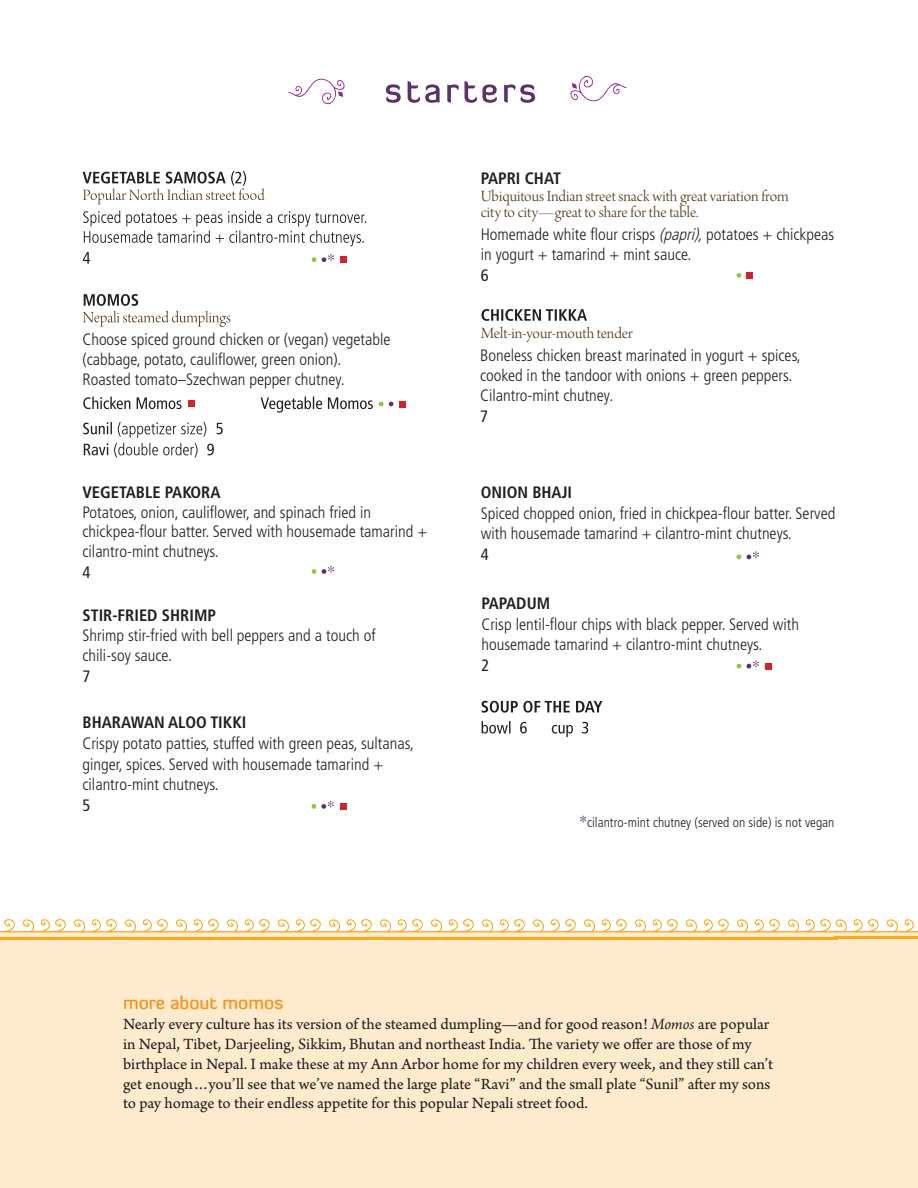
<style>
.page{position:relative;width:918px;height:1188px;background:#fff}
.page>*{position:absolute;margin:0;border:0;box-sizing:border-box;transform-origin:0 0}
.t1{font:500 18px "Diavlo";color:#f7931d}
.t2{font:300 condensed 16.5px/19.8px "Frutiger";color:#231f20}
.t3{font:16.5px/19.8px "Arno Pro Sm Text";letter-spacing:-.005em;color:#231f20}
.t4{font:16.5px/16.5px "Arno Pro Light Display";color:#4f3515}
.t5{font:700 condensed 16.5px "Frutiger";color:#231f20}
.t6{font:condensed 16.5px "Frutiger";color:#231f20}
.t7{font:300 condensed 13.5px "Frutiger";color:#231f20}
.s1{font-style:italic}
.s2{font-family:"Times";font-weight:400;font-stretch:normal;font-size:16.5px;color:#5c316a}
.s3{font-family:"Arno Pro";font-style:italic}
</style>
<div class="page">
<div style="left:0;top:932px;width:918px;height:256px;background:#feebcd"></div>
<svg style="left:386px;top:81px;width:149px;height:22px"></svg>
<svg style="left:83px;top:422px;width:140px;height:36px"></svg>
<svg style="left:83px;top:294px;width:147px;height:33px"></svg>
<svg style="left:83px;top:252px;width:7px;height:12px"></svg>
<svg style="left:83px;top:211px;width:283px;height:35px"></svg>
<svg style="left:83px;top:171px;width:182px;height:33px"></svg>
<svg style="left:482px;top:721px;width:106px;height:16px"></svg>
<svg style="left:482px;top:701px;width:120px;height:12px"></svg>
<svg style="left:482px;top:309px;width:105px;height:12px"></svg>
<svg style="left:340px;top:257px;width:6px;height:6px"></svg>
<svg style="left:322px;top:254px;width:12px;height:8px"></svg>
<svg style="left:312px;top:257px;width:4px;height:5px"></svg>
<svg style="left:399px;top:401px;width:6px;height:6px"></svg>
<svg style="left:379px;top:402px;width:14px;height:4px"></svg>
<svg style="left:322px;top:566px;width:12px;height:8px"></svg>
<svg style="left:312px;top:569px;width:4px;height:5px"></svg>
<svg style="left:747px;top:273px;width:6px;height:6px"></svg>
<svg style="left:737px;top:273px;width:4px;height:5px"></svg>
<svg style="left:340px;top:804px;width:6px;height:6px"></svg>
<svg style="left:312px;top:801px;width:22px;height:8px"></svg>
<svg style="left:747px;top:551px;width:12px;height:8px"></svg>
<svg style="left:737px;top:555px;width:4px;height:4px"></svg>
<svg style="left:765px;top:663px;width:6px;height:6px"></svg>
<svg style="left:747px;top:660px;width:12px;height:8px"></svg>
<svg style="left:737px;top:664px;width:4px;height:4px"></svg>
<svg style="left:288px;top:79px;width:57px;height:25px"></svg>
<svg style="left:570px;top:76px;width:57px;height:25px"></svg>
<svg style="left:83px;top:397px;width:290px;height:16px"></svg>
<hr style="left:835px;top:937px;width:83px;height:2px;background:#f9a91b">
<hr style="left:0;top:937px;width:838px;height:2px;background:#f9a91b">
<svg style="left:0;top:919px;width:918px;height:13px"></svg>
<p class="t2" style="left:82px;top:330px;width:310px">Choose spiced ground chicken or (vegan) vegetable (cabbage, potato, cauliflower, green onion).<br>Roasted tomato–Szechwan pepper chutney.</p>
<p class="t5" style="left:82px;top:482px;width:140px">VEGETABLE PAKORA</p>
<p class="t2" style="left:82px;top:502px;width:346px">Potatoes, onion, cauliflower, and spinach fried in chickpea-flour batter. Served with housemade tamarind + cilantro-mint chutneys.</p>
<p class="t6" style="left:82px;top:563px;width:9px">4</p>
<p class="t5" style="left:83px;top:606px;width:135px">STIR-FRIED SHRIMP</p>
<p class="t2" style="left:83px;top:626px;width:295px">Shrimp stir-fried with bell peppers and a touch of chili-soy sauce.</p>
<p class="t6" style="left:83px;top:667px;width:9px">7</p>
<p class="t5" style="left:83px;top:712px;width:165px">BHARAWAN ALOO TIKKI</p>
<p class="t2" style="left:83px;top:733px;width:333px;line-height:20.4px">Crispy potato patties, stuffed with green peas, sultanas, ginger, spices. Served with housemade tamarind + cilantro-mint chutneys.</p>
<p class="t6" style="left:83px;top:795px;width:9px">5</p>
<p class="t5" style="left:481px;top:169px;width:82px">PAPRI CHAT</p>
<p class="t4" style="left:481px;top:189px;width:310px">Ubiquitous Indian street snack with great variation from city to city—great to share for the table.</p>
<p class="t2" style="left:481px;top:225px;width:355px">Homemade white flour crisps <span class="s1">(papri),</span>potatoes + chickpeas in yogurt + tamarind + mint sauce.</p>
<p class="t6" style="left:481px;top:266px;width:9px">6</p>
<p class="t4" style="left:481px;top:326px;width:154px">Melt-in-your-mouth tender</p>
<p class="t2" style="left:480px;top:346px;width:322px">Boneless chicken breast marinated in yogurt + spices, cooked in the tandoor with onions + green peppers.<br>Cilantro-mint chutney.</p>
<p class="t6" style="left:480px;top:406px;width:9px">7</p>
<p class="t5" style="left:481px;top:483px;width:93px">ONION BHAJI</p>
<p class="t2" style="left:481px;top:504px;width:356px">Spiced chopped onion, fried in chickpea-flour batter. Served with housemade tamarind + cilantro-mint chutneys.</p>
<p class="t6" style="left:481px;top:545px;width:9px">4</p>
<p class="t5" style="left:482px;top:594px;width:70px">PAPADUM</p>
<p class="t2" style="left:482px;top:615px;width:319px">Crisp lentil-flour chips with black pepper. Served with housemade tamarind + cilantro-mint chutneys.</p>
<p class="t6" style="left:482px;top:656px;width:9px">2</p>
<p class="t7" style="left:579px;top:815px;width:257px"><span class="s2">*</span>cilantro-mint chutney (served on side) is not vegan</p>
<p class="t1" style="left:123px;top:992px;width:162px">more about momos</p>
<p class="t3" style="left:123px;top:1015px;width:652px">Nearly every culture has its version of the steamed dumpling—and for good reason! <span class="s3">Momos</span> are popular in Nepal, Tibet, Darjeeling, Sikkim, Bhutan and northeast India. The variety we offer are those of my birthplace in Nepal. I make these at my Ann Arbor home for my children every week, and they still can’t get enough…you’ll see that we’ve named the large plate “Ravi” and the small plate “Sunil” after my sons to pay homage to their endless appetite for this popular Nepali street food.</p>
</div>
